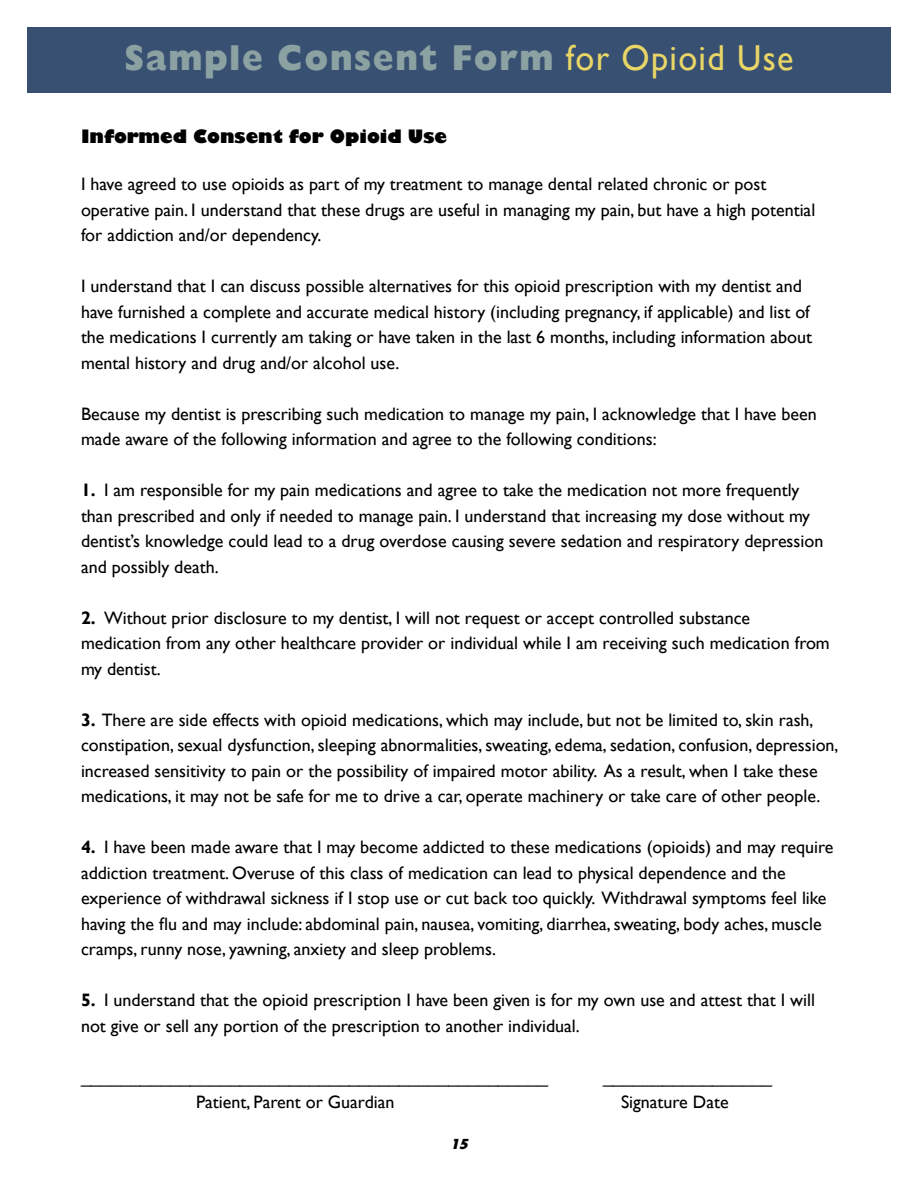
<style>
.page{position:relative;width:918px;height:1188px;background:#fff}
.page>*{position:absolute;margin:0;border:0;box-sizing:border-box;transform-origin:0 0}
.t1{font:800 36px "Gill Sans";letter-spacing:.04em;color:#8ca1a1;scale:.95 1}
.t2{font:18px/25.5px "Gill Sans";color:#000}
.t3{font:800 18px "Gill Sans";color:#000}
.t4{font:italic 13.5px "Fujiyama Extra Bold Plain";color:#000;scale:1.1 1}
.s1{font-weight:400;color:#e9d666}
.s2{font-weight:700}
</style>
<div class="page">
<div style="left:27px;top:27px;width:864px;height:66px;background:#385072"></div>
<h1 class="t1" style="left:124px;top:37px;width:706px">Sample Consent Form <span class="s1">for Opioid Use</span></h1>
<p class="t3" style="left:81px;top:125px;width:368px">Informed Consent for Opioid Use</p>
<p class="t2" style="left:81px;top:172px;width:736px">I have agreed to use opioids as part of my treatment to manage dental related chronic or post operative pain. I understand that these drugs are useful in managing my pain, but have a high potential for addiction and/or dependency.</p>
<p class="t2" style="left:81px;top:274px;width:733px">I understand that I can discuss possible alternatives for this opioid prescription with my dentist and have furnished a complete and accurate medical history (including pregnancy, if applicable) and list of the medications I currently am taking or have taken in the last 6 months, including information about mental history and drug and/or alcohol use.</p>
<p class="t2" style="left:81px;top:401px;width:737px">Because my dentist is prescribing such medication to manage my pain, I acknowledge that I have been made aware of the following information and agree to the following conditions:</p>
<p class="t2" style="left:81px;top:478px;width:744px"><span class="s2">1.</span> I am responsible for my pain medications and agree to take the medication not more frequently than prescribed and only if needed to manage pain. I understand that increasing my dose without my dentist’s knowledge could lead to a drug overdose causing severe sedation and respiratory depression and possibly death.</p>
<p class="t2" style="left:81px;top:605px;width:750px"><span class="s2">2.</span> Without prior disclosure to my dentist, I will not request or accept controlled substance medication from any other healthcare provider or individual while I am receiving such medication from my dentist.</p>
<p class="t2" style="left:81px;top:707px;width:759px"><span class="s2">3.</span> There are side effects with opioid medications, which may include, but not be limited to, skin rash, constipation, sexual dysfunction, sleeping abnormalities, sweating, edema, sedation, confusion, depression, increased sensitivity to pain or the possibility of impaired motor ability. As a result, when I take these medications, it may not be safe for me to drive a car, operate machinery or take care of other people.</p>
<p class="t2" style="left:81px;top:835px;width:754px"><span class="s2">4.</span> I have been made aware that I may become addicted to these medications (opioids) and may require addiction treatment. Overuse of this class of medication can lead to physical dependence and the experience of withdrawal sickness if I stop use or cut back too quickly. Withdrawal symptoms feel like having the flu and may include: abdominal pain, nausea, vomiting, diarrhea, sweating, body aches, muscle cramps, runny nose, yawning, anxiety and sleep problems.</p>
<p class="t2" style="left:81px;top:988px;width:735px"><span class="s2">5.</span> I understand that the opioid prescription I have been given is for my own use and attest that I will not give or sell any portion of the prescription to another individual.</p>
<p class="t2" style="left:81px;top:1064px;width:468px">_______________________________________________</p>
<p class="t2" style="left:603px;top:1064px;width:170px">_________________</p>
<p class="t2" style="left:196px;top:1090px;width:200px">Patient, Parent or Guardian</p>
<p class="t2" style="left:621px;top:1090px;width:109px">Signature Date</p>
<p class="t4" style="left:450px;top:1135px;width:21px">15</p>
</div>
